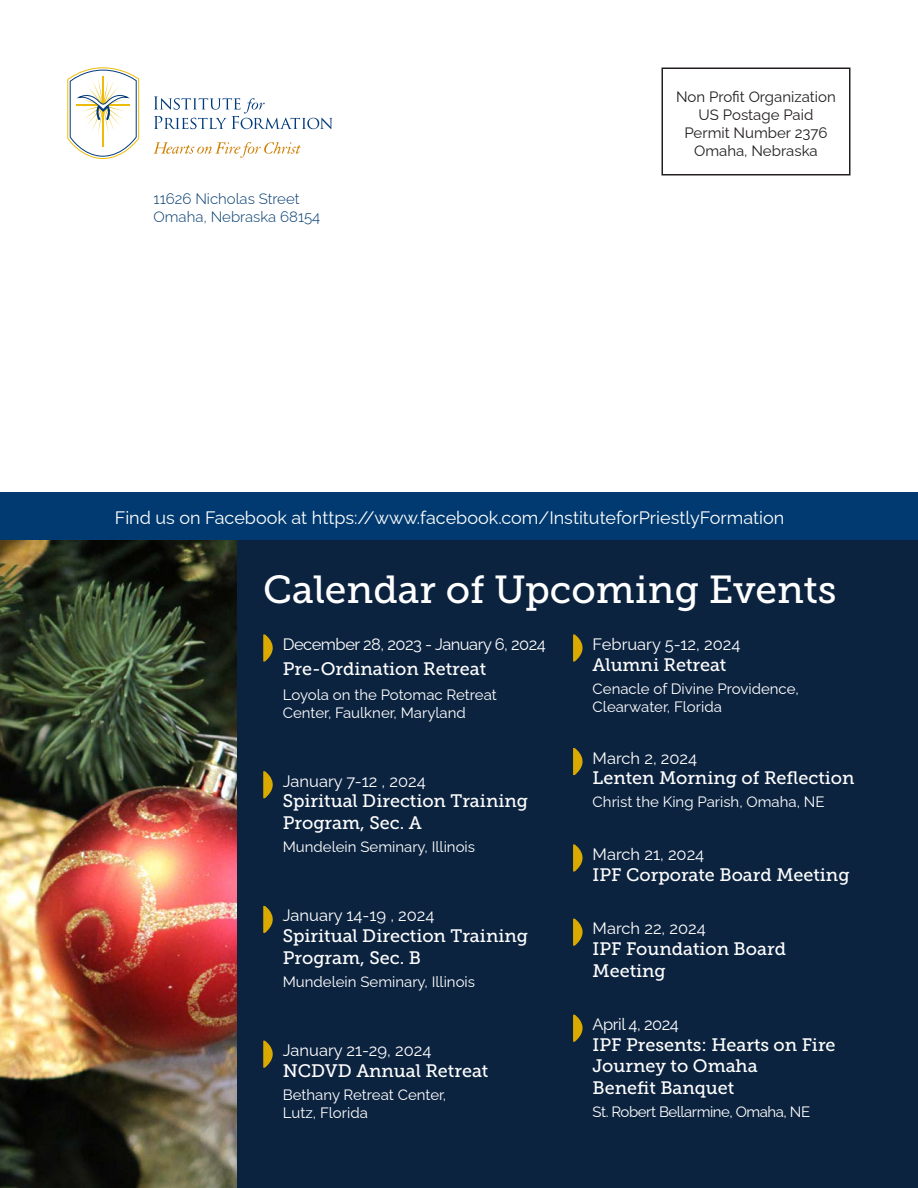
<style>
.page{position:relative;width:918px;height:1188px;background:#fff}
.page>*{position:absolute;margin:0;border:0;box-sizing:border-box;transform-origin:0 0}
.Title_Header{font:39px "Museo Slab 500";color:#fff}
.Subtitle_Header{font:18px/21.6px "Museo Slab 500";color:#fff}
.t1{font:18px "Raleway";color:#fff}
.t2{font:16.5px "Raleway";color:#fff}
.t3{font:16.5px "Raleway";letter-spacing:-.03em;color:#fff}
.t4{font:15px/18px "Raleway";color:#fff}
.t5{font:15px "Raleway";color:#231f20}
.t6{font:300 15px "Raleway";color:#003a70}
.t7{font:15px "Raleway";letter-spacing:-.03em;color:#fff}
</style>
<div class="page">
<div style="left:0;top:540px;width:918px;height:648px;background:#0c2340"></div>
<svg style="left:573px;top:1015px;width:10px;height:27px"></svg>
<svg style="left:573px;top:634px;width:10px;height:28px"></svg>
<svg style="left:573px;top:919px;width:10px;height:27px"></svg>
<svg style="left:573px;top:844px;width:10px;height:27px"></svg>
<svg style="left:263px;top:1041px;width:10px;height:27px"></svg>
<svg style="left:573px;top:748px;width:10px;height:27px"></svg>
<div style="left:0;top:493px;width:918px;height:47px;background:#003a70"></div>
<img style="left:0;top:540px;width:236px;height:648px">
<svg style="left:154px;top:142px;width:146px;height:16px"></svg>
<svg style="left:154px;top:96px;width:178px;height:33px"></svg>
<svg style="left:68px;top:68px;width:71px;height:91px"></svg>
<div style="left:662px;top:68px;width:188px;height:108px;border:2px solid #231f20"></div>
<svg style="left:263px;top:771px;width:10px;height:27px"></svg>
<svg style="left:263px;top:906px;width:10px;height:27px"></svg>
<svg style="left:263px;top:634px;width:10px;height:28px"></svg>
<p class="t6" style="left:154px;top:187px;width:147px">11626 Nicholas Street</p>
<p class="t6" style="left:154px;top:205px;width:168px">Omaha, Nebraska 68154</p>
<p class="t5" style="left:676px;top:84px;width:161px">Non Profit Organization</p>
<p class="t5" style="left:699px;top:102px;width:116px">US Postage Paid</p>
<p class="t5" style="left:684px;top:120px;width:145px">Permit Number 2376</p>
<p class="t5" style="left:694px;top:138px;width:125px">Omaha, Nebraska</p>
<p class="t1" style="left:115px;top:503px;width:671px">Find us on Facebook at https://www.facebook.com/InstituteforPriestlyFormation</p>
<p class="Title_Header" style="left:263px;top:568px;width:575px">Calendar of Upcoming Events</p>
<p class="t3" style="left:283px;top:631px;width:265px">December 28, 2023 - January 6, 2024</p>
<p class="t4" style="left:283px;top:684px;width:216px">Loyola on the Potomac Retreat<br>Center, Faulkner, Maryland</p>
<p class="Subtitle_Header" style="left:283px;top:658px;width:205px">Pre-Ordination Retreat</p>
<p class="t2" style="left:283px;top:768px;width:144px">January 7-12 , 2024</p>
<p class="Subtitle_Header" style="left:283px;top:790px;width:247px">Spiritual Direction Training<br>Program, Sec. A</p>
<p class="t4" style="left:283px;top:836px;width:194px">Mundelein Seminary, Illinois</p>
<p class="t2" style="left:283px;top:902px;width:153px">January 14-19 , 2024</p>
<p class="Subtitle_Header" style="left:283px;top:925px;width:247px">Spiritual Direction Training<br>Program, Sec. B</p>
<p class="t4" style="left:283px;top:971px;width:194px">Mundelein Seminary, Illinois</p>
<p class="t2" style="left:283px;top:1037px;width:150px">January 21-29, 2024</p>
<p class="t4" style="left:283px;top:1084px;width:165px">Bethany Retreat Center,</p>
<p class="t4" style="left:283px;top:1102px;width:87px">Lutz, Florida</p>
<p class="Subtitle_Header" style="left:283px;top:1060px;width:207px">NCDVD Annual Retreat</p>
<p class="t2" style="left:593px;top:631px;width:149px">February 5-12, 2024</p>
<p class="t4" style="left:593px;top:678px;width:208px">Cenacle of Divine Providence,<br>Clearwater, Florida</p>
<p class="Subtitle_Header" style="left:593px;top:654px;width:135px">Alumni Retreat</p>
<p class="t2" style="left:593px;top:745px;width:106px">March 2, 2024</p>
<p class="t4" style="left:593px;top:791px;width:233px">Christ the King Parish, Omaha, NE</p>
<p class="Subtitle_Header" style="left:593px;top:767px;width:263px">Lenten Morning of Reflection</p>
<p class="t2" style="left:593px;top:841px;width:113px">March 21, 2024</p>
<p class="Subtitle_Header" style="left:593px;top:864px;width:258px">IPF Corporate Board Meeting</p>
<p class="t2" style="left:593px;top:915px;width:115px">March 22, 2024</p>
<p class="Subtitle_Header" style="left:593px;top:938px;width:195px">IPF Foundation Board<br>Meeting</p>
<p class="t3" style="left:593px;top:1011px;width:88px">April 4, 2024</p>
<p class="Subtitle_Header" style="left:593px;top:1034px;width:244px">IPF Presents: Hearts on Fire<br>Journey to Omaha<br>Benefit Banquet</p>
<p class="t7" style="left:593px;top:1099px;width:219px">St. Robert Bellarmine, Omaha, NE</p>
</div>
